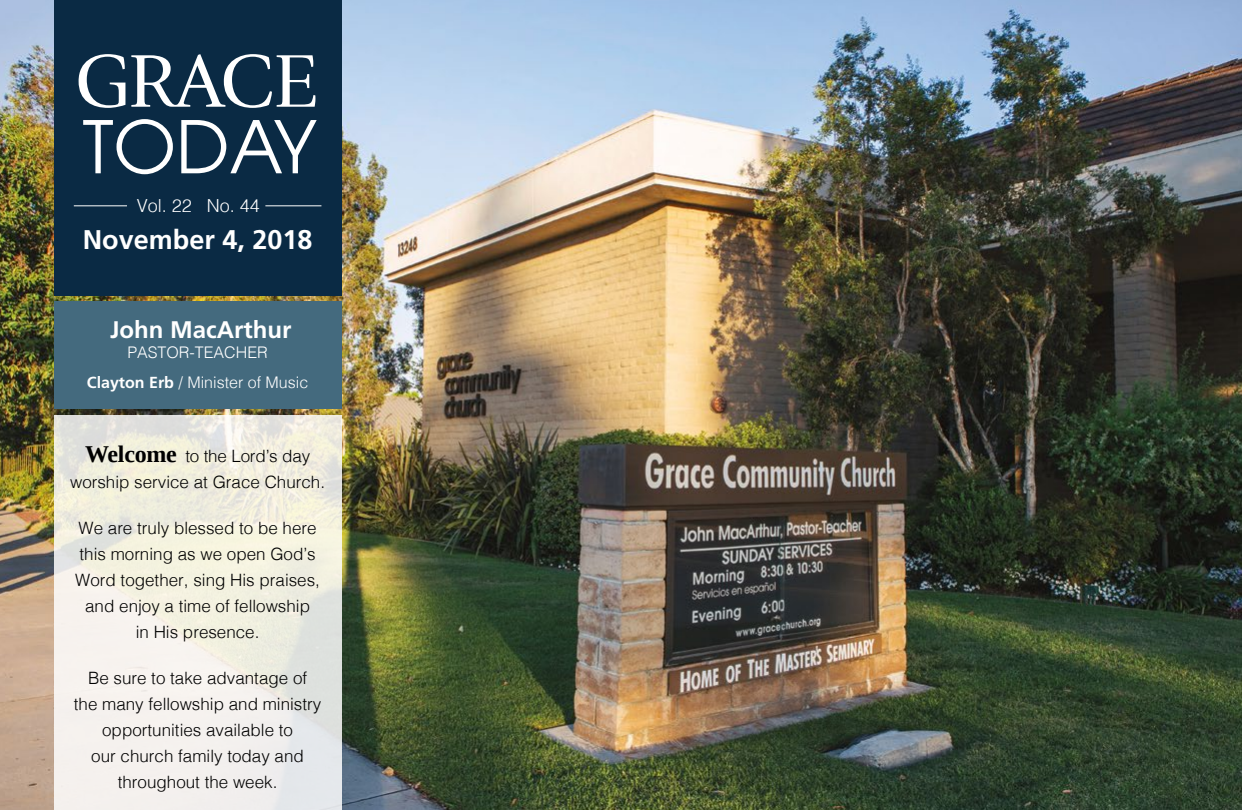
<style>
.page{position:relative;width:1242px;height:810px;background:#fff}
.page>*{position:absolute;margin:0;border:0;box-sizing:border-box;transform-origin:0 0}
.t1{font:700 27px "Frutiger";color:#fff}
.t2{font:700 24px "Frutiger";color:#fff}
.t3{font:300 18px "Helvetica";color:#fff}
.t4{font:300 17px/26px "Helvetica";color:#000;text-align:center}
.t5{font:300 16px/30px "Helvetica";color:#fff;text-align:center}
.s1{font-family:"Frutiger";font-weight:700}
.s2{font-family:"Tinos";font-weight:700;font-size:24px}
</style>
<div class="page">
<img style="left:0;top:0;width:1242px;height:810px">
<div style="left:54px;top:0;width:288px;height:295px;background:#0a2a44"></div>
<div style="left:54px;top:301px;width:288px;height:108px;background:#446a7e"></div>
<svg style="left:54px;top:415px;width:288px;height:395px;background:#f0eee5"></svg>
<hr style="left:74px;top:205px;width:53px;height:1px;background:#fff">
<hr style="left:265px;top:205px;width:56px;height:1px;background:#fff">
<svg style="left:83px;top:119px;width:90px;height:55px"></svg>
<svg style="left:181px;top:120px;width:136px;height:53px"></svg>
<svg style="left:79px;top:54px;width:46px;height:54px"></svg>
<svg style="left:131px;top:54px;width:184px;height:54px"></svg>
<p class="t3" style="left:137px;top:190px;width:125px">Vol. 22 No. 44</p>
<h1 class="t1" style="left:83px;top:224px;width:231px">November 4, 2018</h1>
<h2 class="t2" style="left:110px;top:316px;width:183px">John MacArthur</h2>
<p class="t5" style="left:87px;top:337px;width:223px">PASTOR-TEACHER<br><span class="s1">Clayton Erb</span> / Minister of Music</p>
<p class="t4" style="left:70px;top:442px;width:257px"><span class="s2">Welcome</span> to the Lord’s day worship service at Grace Church.</p>
<p class="t4" style="left:75px;top:514px;width:246px">We are truly blessed to be here this morning as we open God’s<br>Word together, sing His praises, and enjoy a time of fellowship<br>in His presence.</p>
<p class="t4" style="left:74px;top:663px;width:249px">Be sure to take advantage of<br>the many fellowship and ministry opportunities available to<br>our church family today and throughout the week.</p>
</div>
